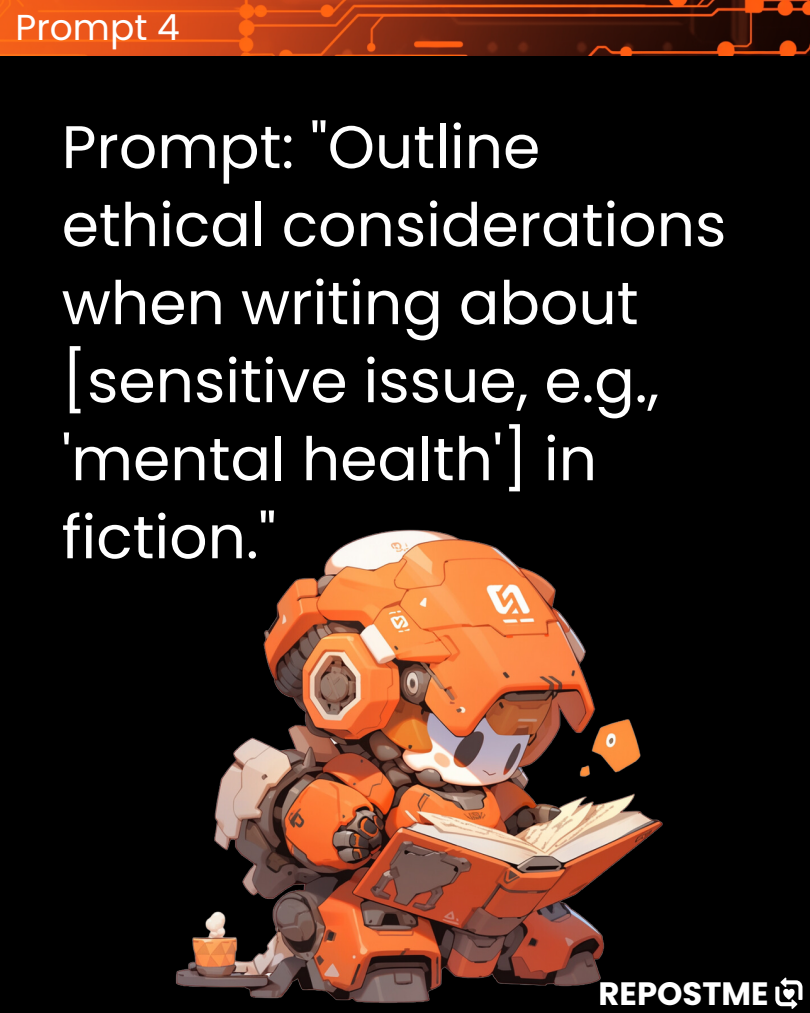
<style>
.page{position:relative;width:810px;height:1013px;background:#fff}
.page>*{position:absolute;margin:0;border:0;box-sizing:border-box;transform-origin:0 0}
.t1{font:60px/78px "Poppins";color:#fff}
.t2{font:36px "Poppins";color:#fff}
.t3{font:700 32.3px "Poppins";color:#fff}
</style>
<div class="page">
<div style="left:0;top:0;width:810px;height:1012px;background:#000"></div>
<img style="left:0;top:0;width:810px;height:55px">
<svg style="left:775px;top:977px;width:27px;height:31px"></svg>
<img style="left:175px;top:529px;width:488px;height:474px">
<p class="t2" style="left:16px;top:2px;width:166px">Prompt 4</p>
<p class="t1" style="left:62px;top:108px;width:666px">Prompt: "Outline ethical considerations when writing about [sensitive issue, e.g., 'mental health'] in fiction."</p>
<p class="t3" style="left:598px;top:970px;width:172px">REPOSTME</p>
</div>
